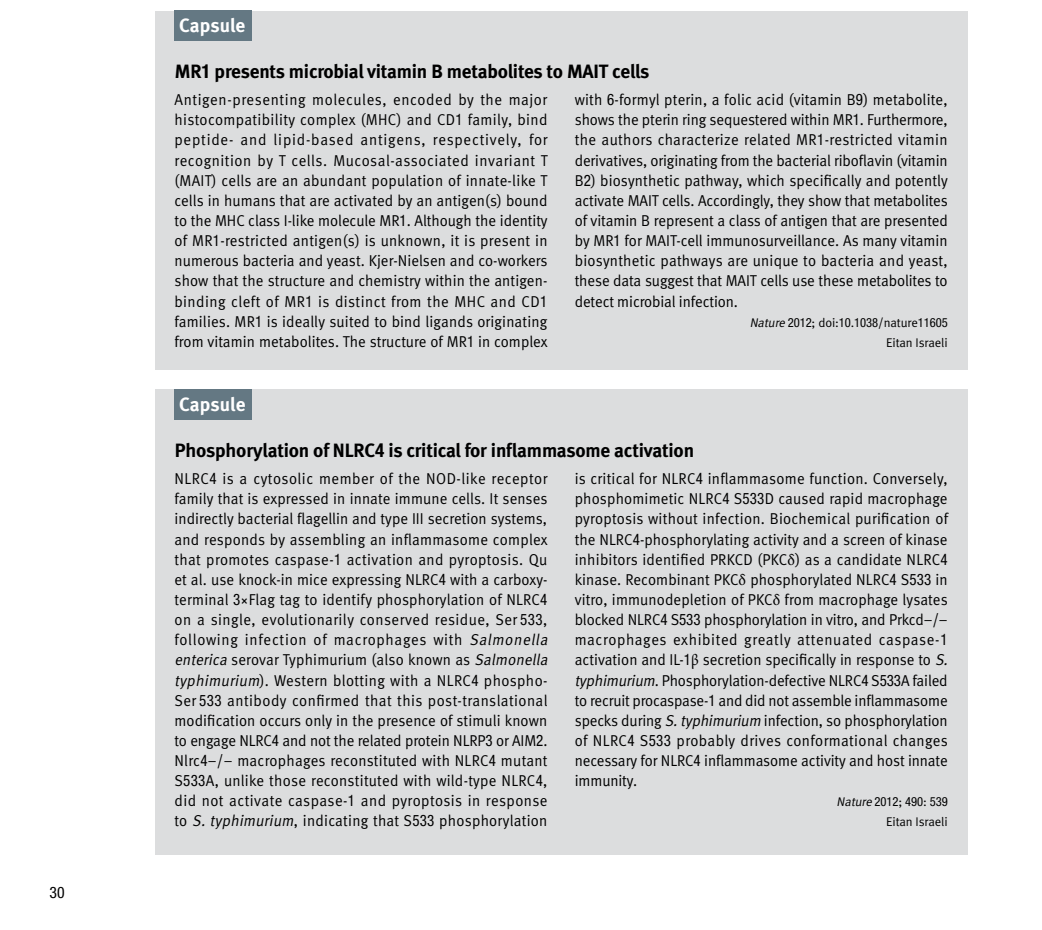
<style>
.page{position:relative;width:1042px;height:930px;background:#fff}
.page>*{position:absolute;margin:0;border:0;box-sizing:border-box;transform-origin:0 0}
.t1{font:700 19.25px "Meta";letter-spacing:-.01em;color:#000}
.t2{font:700 19.25px "Meta";color:#fff}
.t3{font:15.75px/20.1px "Meta Normal";letter-spacing:.01em;color:#000;scale:.95 1}
.t4{font:15.75px/20.1px "Meta Normal";letter-spacing:.03em;color:#000;text-align:right;scale:.95 1}
.t5{font:15.75px/20.1px "Meta Normal";letter-spacing:.035em;color:#000;scale:.95 1}
.t6{font:15.75px "Meta Normal";letter-spacing:.055em;color:#000;scale:.95 1}
.t7{font:italic 15.75px "Meta Normal";color:#000;scale:.95 1}
.t8{font:condensed 15.75px "Helvetica Neue";color:#000}
.t9{font:condensed 12.6px "Helvetica Neue";letter-spacing:-.005em;color:#000}
.t10{font:12.6px "Meta Normal";letter-spacing:-.005em;color:#000}
.s1{font-family:"Helvetica Neue";font-stretch:condensed}
.s2{font-family:"Meta Normal";font-style:italic;font-stretch:normal}
.s3{font-family:"Meta Normal";font-stretch:normal}
.s4{font-style:italic}
.s5{font-style:normal}
.s6{font-family:"Minion Pro"}
</style>
<div class="page">
<div style="left:155px;top:390px;width:812px;height:465px;background:#dcddde"></div>
<div style="left:174px;top:390px;width:78px;height:30px;background:#647883"></div>
<div style="left:155px;top:11px;width:812px;height:358px;background:#dcddde"></div>
<div style="left:174px;top:11px;width:78px;height:30px;background:#647883"></div>
<p class="t8" style="left:50px;top:883px;width:17px">30</p>
<p class="t2" style="left:179px;top:14px;width:68px">Capsule</p>
<p class="t1" style="left:201px;top:60px;width:377px"><span class="s1">1</span> presents microbial vitamin B metabolites to MAIT</p>
<p class="t1" style="left:612px;top:60px;width:39px">cells</p>
<p class="t1" style="left:175px;top:60px;width:14px">MR</p>
<p class="t4" style="left:174px;top:89px;width:394px">Antigen-presenting molecules, encoded by the major histocompatibility complex (MHC) and CD<span class="s1">1</span> family, bind for</p>
<p class="t6" style="left:274px;top:131px;width:85px">lipid-based</p>
<p class="t3" style="left:174px;top:130px;width:394px">peptide-<br>recognition by T cells. Mucosal-associated invariant T (MAIT) cells are an abundant population of innate-like T cells in humans that are activated by an antigen s( ) bound to the MHC class -I like molecule MR<span class="s1">1</span>. Although the identity of MR<span class="s1">1</span>-restricted antigen s( ) is unknown isit, present in numerous bacteria and yeast. Kjer-Nielsen and co-workers</p>
<p class="t4" style="left:174px;top:291px;width:394px">binding cleft of MR is<span class="s1">1</span> distinct from the MHC and CD<span class="s1">1</span></p>
<p class="t3" style="left:240px;top:130px;width:29px">and</p>
<p class="t6" style="left:433px;top:131px;width:95px">respectively,</p>
<p class="t6" style="left:361px;top:131px;width:70px">antigens,</p>
<p class="t3" style="left:174px;top:271px;width:394px">show that the structure and chemistry within the antigen-</p>
<p class="t3" style="left:174px;top:311px;width:394px">families. MR is<span class="s1">1</span> ideally suited to bind ligands originating from vitamin metabolites. The structure of MR in<span class="s1">1</span> complex</p>
<p class="t2" style="left:179px;top:393px;width:68px">Capsule</p>
<p class="t3" style="left:575px;top:89px;width:394px;text-align:justify">with <span class="s1">6</span>-formyl pterin a, folic acid (vitamin <span class="s1">9</span>B ) metabolite, shows the pterin ring sequestered within MR<span class="s1">1</span>. Furthermore, the authors characterize related MR<span class="s1">1</span>-restricted vitamin derivatives, originating from the bacterial riboflavin (vitamin <span class="s1">2</span>B ) biosynthetic pathway, which specifically and potently activate MAIT cells. Accordingly, they show that metabolites of vitamin B represent a class of antigen that are presented by MR<span class="s1">1</span> for MAIT-cell immunosurveillance. As many vitamin biosynthetic pathways are unique to bacteria and yeast, these data suggest that MAIT cells use these metabolites to detect microbial infection.</p>
<p class="t9" style="left:750px;top:315px;width:199px"><span class="s2">Nature</span>2012<span class="s3">; doi:</span>10<span class="s3">.</span>1038<span class="s3">/nature</span>11605</p>
<p class="t10" style="left:886px;top:335px;width:63px">Eitan Israeli</p>
<p class="t1" style="left:175px;top:439px;width:170px">Phosphorylation of NLRC</p>
<p class="t1" style="left:375px;top:439px;width:320px">is<span class="s1">4</span> critical for inflammasome activation</p>
<p class="t3" style="left:174px;top:468px;width:394px;text-align:justify">NLRC<span class="s1">4</span> is a cytosolic member of the NOD-like receptor family that is expressed in innate immune cells It. senses indirectly bacterial flagellin and type III secretion systems, and responds by assembling an inflammasome complex that promotes caspase-<span class="s1">1</span> activation and pyroptosis. Qu</p>
<p class="t3" style="left:174px;top:589px;width:394px">terminal ×<span class="s1">3</span> Flag tag to identify phosphorylation of NLRC<span class="s1">4</span></p>
<p class="t3" style="left:174px;top:569px;width:394px">et al. use knock i n- mice expressing NLRC<span class="s1">4</span> with a carboxy-</p>
<p class="t5" style="left:174px;top:609px;width:397px">on a single, evolutionarily conserved residue, Ser <span class="s1">533</span>, following infection of macrophages w i t h <span class="s4">Salmonella enterica</span>serovar Typhimurium (a l s o k n o w n a s <span class="s4">Salmonella</span></p>
<p class="t4" style="left:174px;top:690px;width:394px">Ser <span class="s1">533</span> antibody confirmed that this post-translational</p>
<p class="t3" style="left:260px;top:670px;width:304px">.) Western blotting with a NLRC<span class="s1">4</span> phospho-</p>
<p class="t7" style="left:174px;top:671px;width:94px">typhimurium</p>
<p class="t3" style="left:174px;top:710px;width:394px;text-align:right">modification occurs only in the presence of stimuli known to engage NLRC<span class="s1">4</span> and not the related protein NLRP<span class="s1">3</span> or AIM<span class="s1">2</span>.<br>Nlrc<span class="s1">4</span>−/− macrophages reconstituted with NLRC<span class="s1">4</span> mutant S<span class="s1">533</span> ,A unlike those reconstituted with wild-type NLRC<span class="s1">4</span>, did not activate caspase-<span class="s1">1</span> and pyroptosis in response , indicating that S<span class="s1">533</span> phosphorylation</p>
<p class="t7" style="left:174px;top:812px;width:130px"><span class="s5">t o</span> .S typhimurium</p>
<p class="t3" style="left:575px;top:468px;width:397px;text-align:right">is critical for NLRC<span class="s1">4</span> inflammasome function. Conversely, phosphomimetic NLRC S<span class="s1">4 533</span>D caused rapid macrophage pyroptosis without infection. Biochemical purification of the NLRC<span class="s1">4</span>-phosphorylating activity and a screen of kinase inhibitors identified PRKCD (PKC<span class="s6">δ</span>) as a candidate NLRC<span class="s1">4 </span>kinase. Recombinant PKC<span class="s6">δ</span> phosphorylated NLRC S<span class="s1">4 533</span> in vitro, immunodepletion of PKC<span class="s6">δ</span> from macrophage lysates blocked NLRC S<span class="s1">4 533</span> phosphorylation in vitro, and Prkcd−/− macrophages exhibited greatly attenuated caspase-<span class="s1">1 </span>activation and IL-<span class="s1">1</span><span class="s6">β</span> secretion specifically in response to <span class="s4">.S </span>. Phosphorylation-defective NLRC S<span class="s1">4 533</span>A failed</p>
<p class="t3" style="left:575px;top:670px;width:394px"><span class="s4">typhimurium<br></span>to recruit procaspase-<span class="s1">1</span> and did not assemble inflammasome specks during <span class="s4">.S typhimurium</span>infection, so phosphorylation of NLRC S<span class="s1">4 533</span> probably drives conformational changes necessary for NLRC<span class="s1">4</span> inflammasome activity and host innate immunity.</p>
<p class="t9" style="left:836px;top:794px;width:113px"><span class="s2">Nature</span>2012<span class="s3">;</span> 490<span class="s3">:</span> 539</p>
<p class="t10" style="left:886px;top:815px;width:63px">Eitan Israeli</p>
</div>
